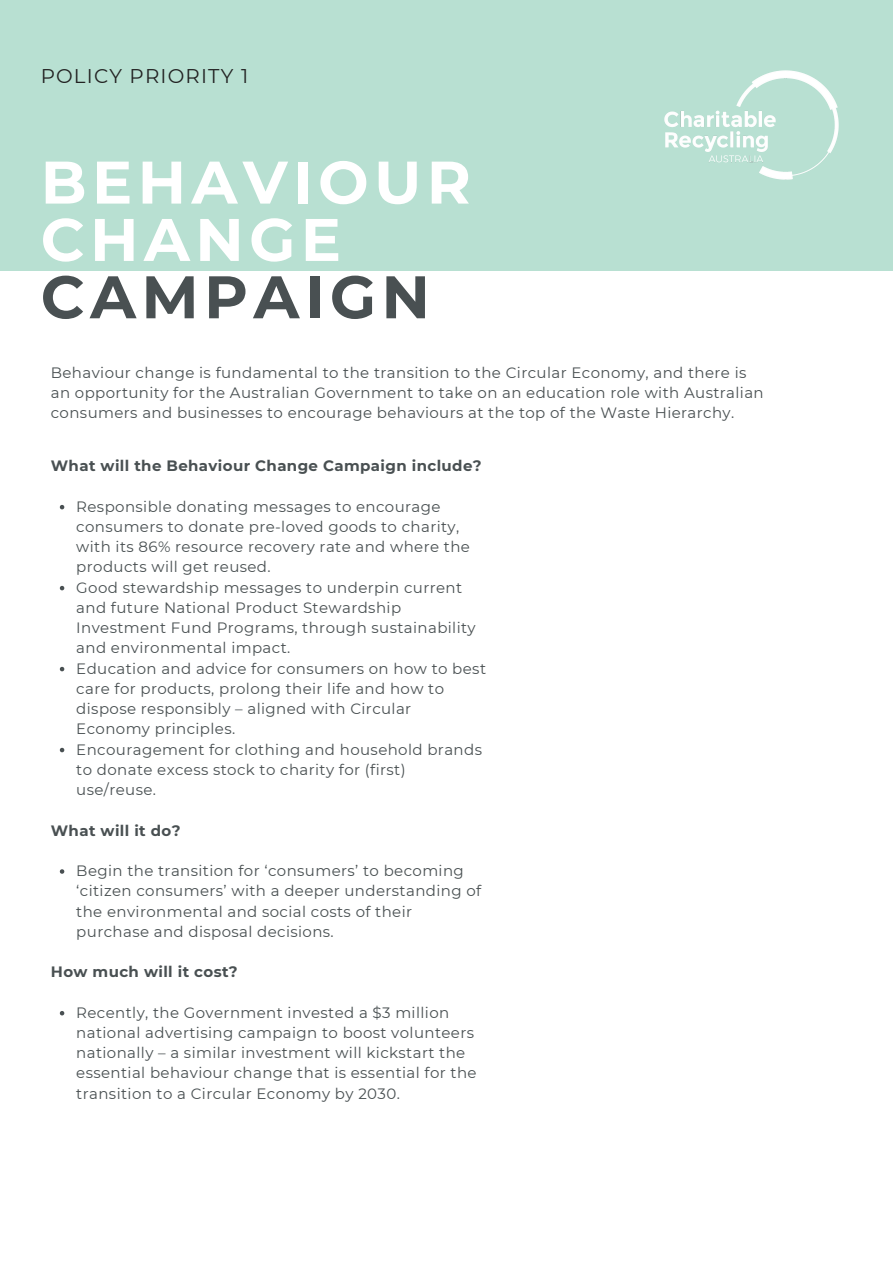
<style>
.page{position:relative;width:893px;height:1264px;background:#fff}
.page>*{position:absolute;margin:0;border:0;box-sizing:border-box;transform-origin:0 0}
.t1{font:700 60px "Montserrat";letter-spacing:.09em;color:#fff}
.t2{font:700 60px "Montserrat";letter-spacing:.09em;color:#495052}
.t3{font:19.8px "Montserrat";letter-spacing:.06em;color:#222}
.t4{font:15px/20.2px "Montserrat";letter-spacing:.025em;color:#495052}
.t5{font:700 15px "Montserrat";letter-spacing:.025em;color:#495052}
</style>
<div class="page">
<div style="left:0;top:0;width:892px;height:270px;background:#b8e0d2"></div>
<img style="left:664px;top:70px;width:175px;height:110px">
<svg style="left:60px;top:505px;width:4px;height:4px"></svg>
<svg style="left:60px;top:586px;width:4px;height:4px"></svg>
<svg style="left:60px;top:667px;width:4px;height:4px"></svg>
<svg style="left:60px;top:747px;width:4px;height:5px"></svg>
<svg style="left:60px;top:869px;width:4px;height:4px"></svg>
<svg style="left:60px;top:1011px;width:4px;height:4px"></svg>
<p class="t3" style="left:41px;top:64px;width:209px">POLICY PRIORITY 1</p>
<p class="t1" style="left:41px;top:145px;width:431px">BEHAVIOUR</p>
<p class="t1" style="left:41px;top:203px;width:302px">CHANGE</p>
<p class="t2" style="left:41px;top:260px;width:390px">CAMPAIGN</p>
<p class="t4" style="left:51px;top:362px;width:714px">Behaviour change is fundamental to the transition to the Circular Economy, and there is an opportunity for the Australian Government to take on an education role with Australian consumers and businesses to encourage behaviours at the top of the Waste Hierarchy.</p>
<p class="t5" style="left:51px;top:456px;width:432px">What will the Behaviour Change Campaign include?</p>
<p class="t4" style="left:76px;top:496px;width:395px">Responsible donating messages to encourage consumers to donate pre-loved goods to charity, with its 86% resource recovery rate and where the products will get reused.</p>
<p class="t4" style="left:76px;top:577px;width:401px">Good stewardship messages to underpin current and future National Product Stewardship Investment Fund Programs, through sustainability and environmental impact.</p>
<p class="t4" style="left:76px;top:658px;width:411px">Education and advice for consumers on how to best care for products, prolong their life and how to dispose responsibly – aligned with Circular Economy principles.</p>
<p class="t4" style="left:76px;top:739px;width:407px">Encouragement for clothing and household brands to donate excess stock to charity for (first) use/reuse.</p>
<p class="t5" style="left:51px;top:821px;width:131px">What will it do?</p>
<p class="t4" style="left:76px;top:860px;width:406px">Begin the transition for ‘consumers’ to becoming ‘citizen consumers’ with a deeper understanding of the environmental and social costs of their purchase and disposal decisions.</p>
<p class="t5" style="left:51px;top:962px;width:188px">How much will it cost?</p>
<p class="t4" style="left:76px;top:1002px;width:402px">Recently, the Government invested a $3 million national advertising campaign to boost volunteers nationally – a similar investment will kickstart the essential behaviour change that is essential for the transition to a Circular Economy by 2030.</p>
</div>
